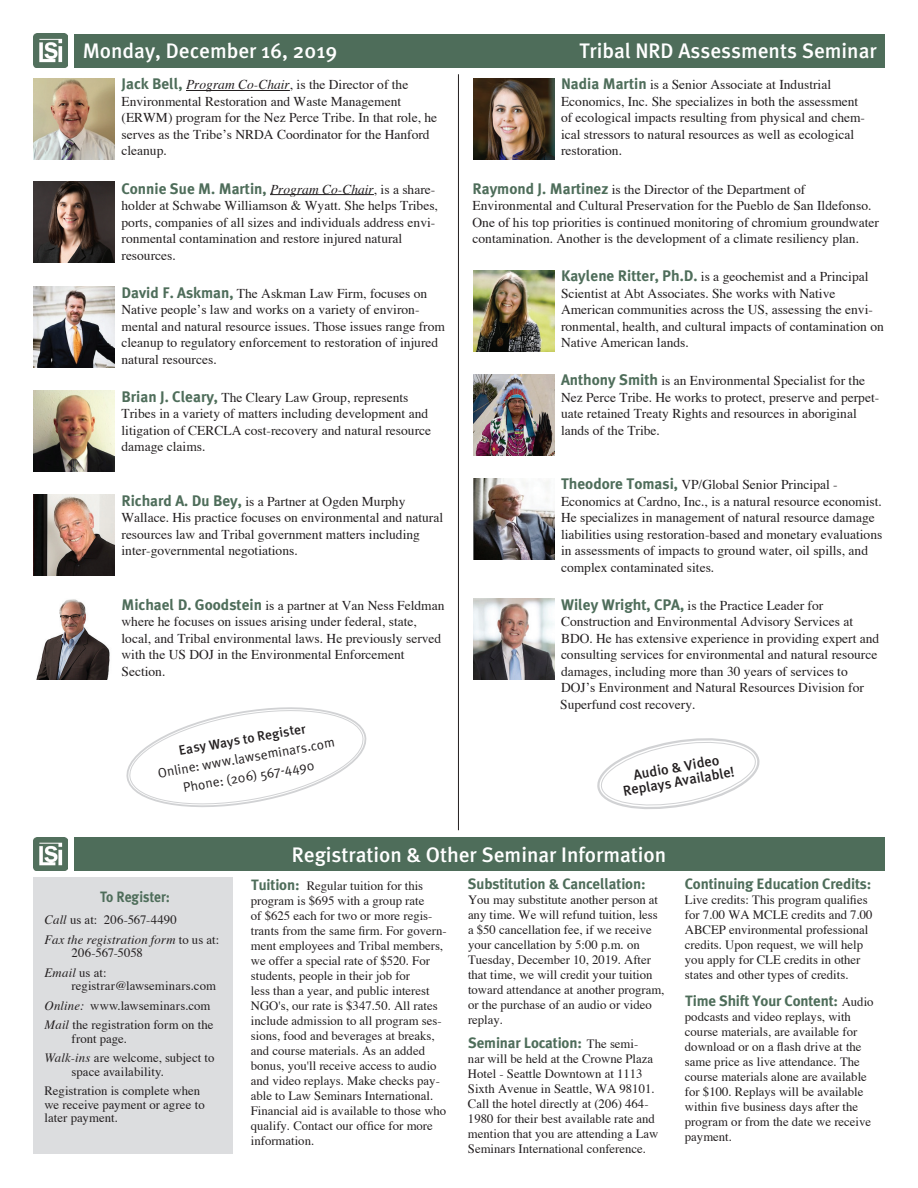
<style>
.page{position:relative;width:918px;height:1188px;background:#fff}
.page>*{position:absolute;margin:0;border:0;box-sizing:border-box;transform-origin:0 0}
.t1{font:500 21px "Meta";color:#fff}
.t2{font:700 15.3px "Meta Plus";color:#4e6d5a}
.t3{font:700 15px "Meta Plus";letter-spacing:-.01em;color:#4e6d5a}
.t4{font:700 15px "Meta Plus";letter-spacing:-.01em;color:#4e6d5a;scale:.91 1}
.t5{font:500 14.25px/14.2px "Meta";color:#231f20;text-align:center}
.t6{font:13.5px/16.5px "Times";color:#231f20}
.t7{font:13.5px/18.8px "Meta Normal";color:#231f20;text-align:center}
.t8{font:500 13.5px "Meta";color:#231f20}
.t9{font:12.75px/15px "Times";color:#231f20}
.t10{font:italic 12.75px/19.5px "Times";letter-spacing:.01em;color:#231f20}
.s1{font-family:"Meta Plus";font-weight:700;font-size:15.3px;color:#4e6d5a}
.s2{font-style:italic}
.s3{font-family:"Times";font-weight:400;font-style:italic;font-size:13.5px;color:#231f20}
.s4{font-family:"Times";font-weight:400;font-size:13.5px;color:#231f20}
.s5{font-style:normal}
</style>
<div class="page">
<div style="left:74px;top:34px;width:810px;height:34px;background:#4e6d5a"></div>
<hr style="left:458px;top:74px;width:1px;height:756px;background:#231f20">
<div style="left:34px;top:878px;width:199px;height:276px;background:#dcdddf"></div>
<div style="left:74px;top:837px;width:810px;height:34px;background:#4e6d5a"></div>
<img style="left:34px;top:837px;width:33px;height:34px">
<img style="left:34px;top:34px;width:33px;height:34px">
<svg style="left:126px;top:707px;width:241px;height:100px"></svg>
<hr style="left:186px;top:90px;width:104px;height:1px;background:#231f20">
<hr style="left:270px;top:194px;width:104px;height:1px;background:#231f20">
<img style="left:34px;top:78px;width:81px;height:81px">
<img style="left:473px;top:271px;width:81px;height:81px">
<img style="left:473px;top:78px;width:81px;height:81px">
<img style="left:34px;top:181px;width:81px;height:81px">
<img style="left:34px;top:286px;width:81px;height:81px">
<img style="left:34px;top:391px;width:81px;height:81px">
<img style="left:34px;top:495px;width:81px;height:81px">
<img style="left:36px;top:599px;width:74px;height:80px">
<img style="left:473px;top:374px;width:81px;height:81px">
<img style="left:473px;top:479px;width:81px;height:81px">
<img style="left:473px;top:599px;width:81px;height:81px">
<svg style="left:597px;top:738px;width:163px;height:71px"></svg>
<h1 class="t1" style="left:83px;top:39px;width:256px">Monday, December 16, 2019</h1>
<h1 class="t1" style="left:580px;top:39px;width:299px">Tribal NRD Assessments Seminar</h1>
<p class="t6" style="left:122px;top:77px;width:317px"><span class="s1">Jack Bell,</span> <span class="s2">Program Co-Chair</span>, is the Director of the Environmental Restoration and Waste Management (ERWM) program for the Nez Perce Tribe. In that role, he serves as the Tribe’s NRDA Coordinator for the Hanford cleanup.</p>
<p class="t2" style="left:122px;top:179px;width:315px">Connie Sue M. Martin, <span class="s3">Program Co-Chair</span><span class="s4">, is a share-</span></p>
<p class="t6" style="left:122px;top:198px;width:318px">holder at Schwabe Williamson &amp; Wyatt. She helps Tribes, ports, companies of all sizes and individuals address envi&shy;ronmental contamination and restore injured natural resources.</p>
<p class="t6" style="left:122px;top:286px;width:325px"><span class="s1">David F. Askman,</span> The Askman Law Firm, focuses on Native people’s law and works on a variety of environ&shy;mental and natural resource issues. Those issues range from cleanup to regulatory enforcement to restoration of injured natural resources.</p>
<p class="t6" style="left:122px;top:390px;width:311px"><span class="s1">Brian J. Cleary,</span> The Cleary Law Group, represents Tribes in a variety of matters including development and litigation of CERCLA cost-recovery and natural resource damage claims.</p>
<p class="t6" style="left:122px;top:494px;width:323px"><span class="s1">Richard A. Du Bey,</span> is a Partner at Ogden Murphy Wallace. His practice focuses on environmental and natural resources law and Tribal government matters including inter-governmental negotiations.</p>
<p class="t6" style="left:122px;top:598px;width:325px"><span class="s1">Michael D. Goodstein</span> is a partner at Van Ness Feldman where he focuses on issues arising under federal, state, local, and Tribal environmental laws. He previously served with the US DOJ in the Environmental Enforcement Section.</p>
<p class="t8" style="left:178px;top:743px;width:130px;rotate:-10deg">Easy Ways to Register</p>
<p class="t7" style="left:156px;top:764px;width:181px;rotate:-10deg">Online: www.lawseminars.com<br>Phone: (206) 567-4490</p>
<p class="t6" style="left:561px;top:77px;width:306px"><span class="s1">Nadia Martin</span> is a Senior Associate at Industrial Economics, Inc. She specializes in both the assessment of ecological impacts resulting from physical and chem&shy;ical stressors to natural resources as well as ecological restoration.</p>
<p class="t6" style="left:472px;top:182px;width:408px"><span class="s1">Raymond J. Martinez</span> is the Director of the Department of Environmental and Cultural Preservation for the Pueblo de San Ildefonso.<br>One of his top priorities is continued monitoring of chromium groundwater contamination. Another is the development of a climate resiliency plan.</p>
<p class="t6" style="left:561px;top:269px;width:324px"><span class="s1">Kaylene Ritter, Ph.D.</span> is a geochemist and a Principal Scientist at Abt Associates. She works with Native American communities across the US, assessing the envi&shy;ronmental, health, and cultural impacts of contamination on Native American lands.</p>
<p class="t6" style="left:561px;top:373px;width:320px"><span class="s1">Anthony Smith</span> is an Environmental Specialist for the Nez Perce Tribe. He works to protect, preserve and perpet&shy;uate retained Treaty Rights and resources in aboriginal lands of the Tribe.</p>
<p class="t6" style="left:561px;top:477px;width:323px"><span class="s1">Theodore Tomasi,</span> VP/Global Senior Principal - Economics at Cardno, Inc., is a natural resource economist.<br>He specializes in management of natural resource damage liabilities using restoration-based and monetary evaluations in assessments of impacts to ground water, oil spills, and complex contaminated sites.</p>
<p class="t6" style="left:560px;top:598px;width:321px"><span class="s1">Wiley Wright, CPA,</span> is the Practice Leader for Construction and Environmental Advisory Services at BDO. He has extensive experience in providing expert and consulting services for environmental and natural resource damages, including more than 30 years of services to DOJ’s Environment and Natural Resources Division for Superfund cost recovery.</p>
<p class="t5" style="left:620px;top:770px;width:114px;rotate:-10deg">Audio &amp; Video<br>Replays Available!</p>
<p class="t4" style="left:100px;top:888px;width:78px">To Register:</p>
<p class="t10" style="left:45px;top:911px;width:176px">Call <span class="s5">us at: 206-567-4490<br></span>Fax the registration form <span class="s5">to us at:</span></p>
<p class="t9" style="left:45px;top:944px;width:100px;line-height:19.5px;text-indent:27px">206-567-5058<br><span class="s2">Email</span> us at:</p>
<p class="t9" style="left:45px;top:977px;width:173px;line-height:19.5px;text-indent:27px">registrar@lawseminars.com<br><span class="s2">Online:</span> www.lawseminars.com<br><span class="s2">Mail</span> the registration form on the</p>
<p class="t9" style="left:45px;top:1029px;width:171px;line-height:19.5px;text-indent:27px">front page.<br><span class="s2">Walk-ins</span> are welcome, subject to</p>
<p class="t9" style="left:45px;top:1062px;width:157px;line-height:19.5px;text-indent:27px">space availability.<br>Registration is complete when</p>
<p class="t9" style="left:45px;top:1098px;width:162px;line-height:13.5px">we receive payment or agree to later payment.</p>
<h1 class="t1" style="left:292px;top:842px;width:376px">Registration &amp; Other Seminar Information</h1>
<p class="t3" style="left:251px;top:876px;width:50px">Tuition:</p>
<p class="t3" style="left:468px;top:875px;width:179px">Substitution &amp; Cancellation:</p>
<p class="t9" style="left:468px;top:893px;width:198px">You may substitute another person at any time. We will refund tuition, less a $50 cancellation fee, if we receive your cancellation by 5:00 p.m. on Tuesday, December 10, 2019. After that time, we will credit your tuition toward attendance at another program, or the purchase of an audio or video replay.</p>
<p class="t9" style="left:685px;top:893px;width:189px">Live credits: This program qualifies for 7.00 WA MCLE credits and 7.00<br>ABCEP environmental professional credits. Upon request, we will help you apply for CLE credits in other states and other types of credits.</p>
<p class="t3" style="left:685px;top:875px;width:188px">Continuing Education Credits:</p>
<p class="t9" style="left:251px;top:879px;width:197px;text-indent:56px">Regular tuition for this program is $695 with a group rate<br>of $625 each for two or more regis&shy;trants from the same firm. For govern&shy;ment employees and Tribal members, we offer a special rate of $520. For students, people in their job for<br>less than a year, and public interest NGO's, our rate is $347.50. All rates include admission to all program ses&shy;sions, food and beverages at breaks, and course materials. As an added bonus, you'll receive access to audio and video replays. Make checks pay&shy;able to Law Seminars International.<br>Financial aid is available to those who qualify. Contact our office for more information.</p>
<p class="t3" style="left:685px;top:992px;width:155px">Time Shift Your Content:</p>
<p class="t9" style="left:685px;top:995px;width:190px;text-indent:157px">Audio podcasts and video replays, with course materials, are available for download or on a flash drive at the same price as live attendance. The course materials alone are available for $100. Replays will be available within five business days after the program or from the date we receive payment.</p>
<p class="t3" style="left:468px;top:1034px;width:115px">Seminar Location:</p>
<p class="t9" style="left:468px;top:1037px;width:192px;text-indent:119px">The semi-<br>nar will be held at the Crowne Plaza<br>Hotel - Seattle Downtown at 1113<br>Sixth Avenue in Seattle, WA 98101.<br>Call the hotel directly at (206) 464-<br>1980 for their best available rate and mention that you are attending a Law<br>Seminars International conference.</p>
</div>
